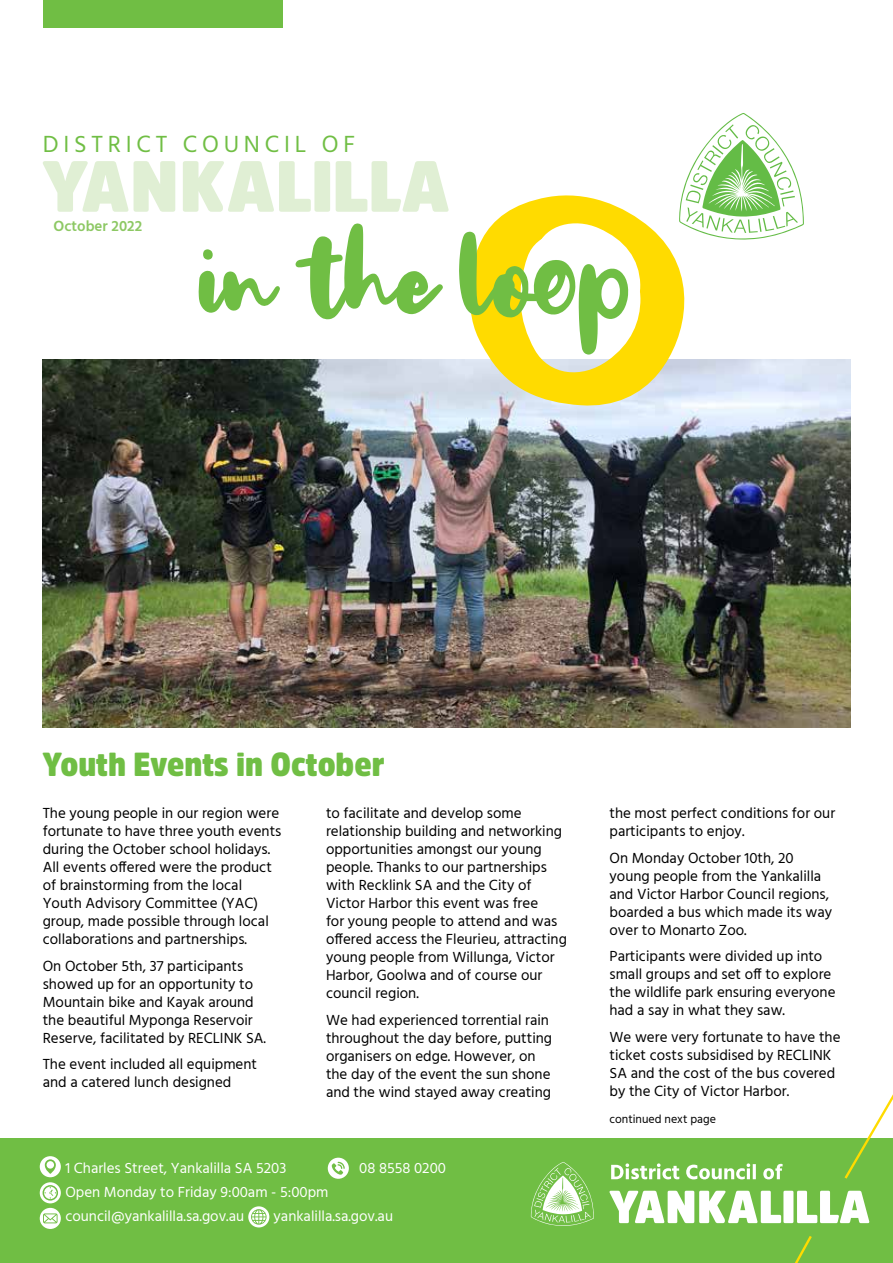
<style>
.page{position:relative;width:893px;height:1263px;background:#fff}
.page>*{position:absolute;margin:0;border:0;box-sizing:border-box;transform-origin:0 0}
.t1{font:114px "Big Snow";color:#70be44}
.t2{font:900 33px "Amsi Pro Narw";color:#70be44}
.t3{font:24px "Hind";letter-spacing:.2em;color:#70be44}
.t4{font:15px/18px "Hind";color:#000}
.t5{font:15px/24px "Hind";color:#fff}
.t6{font:600 15px "Hind";color:#8dc864}
.t7{font:12px "Hind";color:#000}
</style>
<div class="page">
<div style="left:0;top:1139px;width:893px;height:124px;background:#70be44"></div>
<div style="left:40px;top:1156px;width:21px;height:21px;background:#fff;border-radius:50%"></div>
<svg style="left:45px;top:1159px;width:11px;height:15px"></svg>
<svg style="left:40px;top:1182px;width:21px;height:21px"></svg>
<svg style="left:43px;top:1185px;width:15px;height:15px"></svg>
<div style="left:328px;top:1158px;width:21px;height:21px;background:#fff;border-radius:50%"></div>
<svg style="left:332px;top:1162px;width:13px;height:13px"></svg>
<svg style="left:248px;top:1206px;width:21px;height:21px"></svg>
<svg style="left:251px;top:1209px;width:16px;height:16px"></svg>
<div style="left:40px;top:1208px;width:21px;height:21px;background:#fff;border-radius:50%"></div>
<svg style="left:43px;top:1213px;width:15px;height:10px"></svg>
<svg style="left:611px;top:1163px;width:172px;height:16px"></svg>
<svg style="left:842px;top:1094px;width:51px;height:85px"></svg>
<svg style="left:795px;top:1236px;width:17px;height:27px"></svg>
<svg style="left:797px;top:1191px;width:72px;height:32px"></svg>
<div style="left:783px;top:1191px;width:10px;height:32px;background:#fff;border-radius:2px"></div>
<svg style="left:609px;top:1191px;width:172px;height:32px"></svg>
<svg style="left:531px;top:1162px;width:63px;height:64px"></svg>
<div style="left:43px;top:0;width:239px;height:27px;background:#70be44"></div>
<img style="left:43px;top:359px;width:807px;height:368px">
<svg style="left:43px;top:161px;width:406px;height:51px"></svg>
<svg style="left:470px;top:195px;width:230px;height:212px;fill:#ffdb00"></svg>
<svg style="left:679px;top:113px;width:125px;height:127px"></svg>
<svg style="left:528px;top:217px;width:112px;height:141px"></svg>
<h3 class="t3" style="left:43px;top:128px;width:314px">DISTRICT COUNCIL OF</h3>
<p class="t6" style="left:54px;top:217px;width:90px">October 2022</p>
<h1 class="t1" style="left:199px;top:210px;width:435px">in the loop</h1>
<h2 class="t2" style="left:43px;top:742px;width:343px">Youth Events in October</h2>
<p class="t4" style="left:43px;top:805px;width:240px">The young people in our region were fortunate to have three youth events during the October school holidays.<br>All events offered were the product of brainstorming from the local Youth Advisory Committee (YAC) group, made possible through local collaborations and partnerships.</p>
<p class="t4" style="left:43px;top:958px;width:225px">On October 5th, 37 participants showed up for an opportunity to<br>Mountain bike and Kayak around the beautiful Myponga Reservoir<br>Reserve, facilitated by RECLINK SA.</p>
<p class="t4" style="left:43px;top:1056px;width:216px">The event included all equipment and a catered lunch designed</p>
<p class="t4" style="left:326px;top:805px;width:242px">to facilitate and develop some relationship building and networking opportunities amongst our young people. Thanks to our partnerships with Recklink SA and the City of<br>Victor Harbor this event was free<br>for young people to attend and was offered access the Fleurieu, attracting young people from Willunga, Victor<br>Harbor, Goolwa and of course our council region.</p>
<p class="t4" style="left:326px;top:1012px;width:228px">We had experienced torrential rain throughout the day before, putting organisers on edge. However, on the day of the event the sun shone and the wind stayed away creating</p>
<p class="t5" style="left:65px;top:1157px;width:222px">1 Charles Street, Yankalilla SA 5203</p>
<p class="t5" style="left:359px;top:1157px;width:88px">08 8558 0200</p>
<p class="t5" style="left:65px;top:1181px;width:265px">Open Monday to Friday 9:00am - 5:00pm council@yankalilla.sa.gov.au</p>
<p class="t5" style="left:274px;top:1205px;width:121px">yankalilla.sa.gov.au</p>
<p class="t4" style="left:609px;top:805px;width:227px">the most perfect conditions for our participants to enjoy.</p>
<p class="t4" style="left:609px;top:850px;width:224px">On Monday October 10th, 20 young people from the Yankalilla and Victor Harbor Council regions, boarded a bus which made its way over to Monarto Zoo.</p>
<p class="t4" style="left:609px;top:948px;width:228px">Participants were divided up into small groups and set off to explore the wildlife park ensuring everyone had a say in what they saw.</p>
<p class="t4" style="left:609px;top:1029px;width:233px">We were very fortunate to have the ticket costs subsidised by RECLINK<br>SA and the cost of the bus covered by the City of Victor Harbor.</p>
<p class="t7" style="left:609px;top:1110px;width:108px">continued next page</p>
</div>
